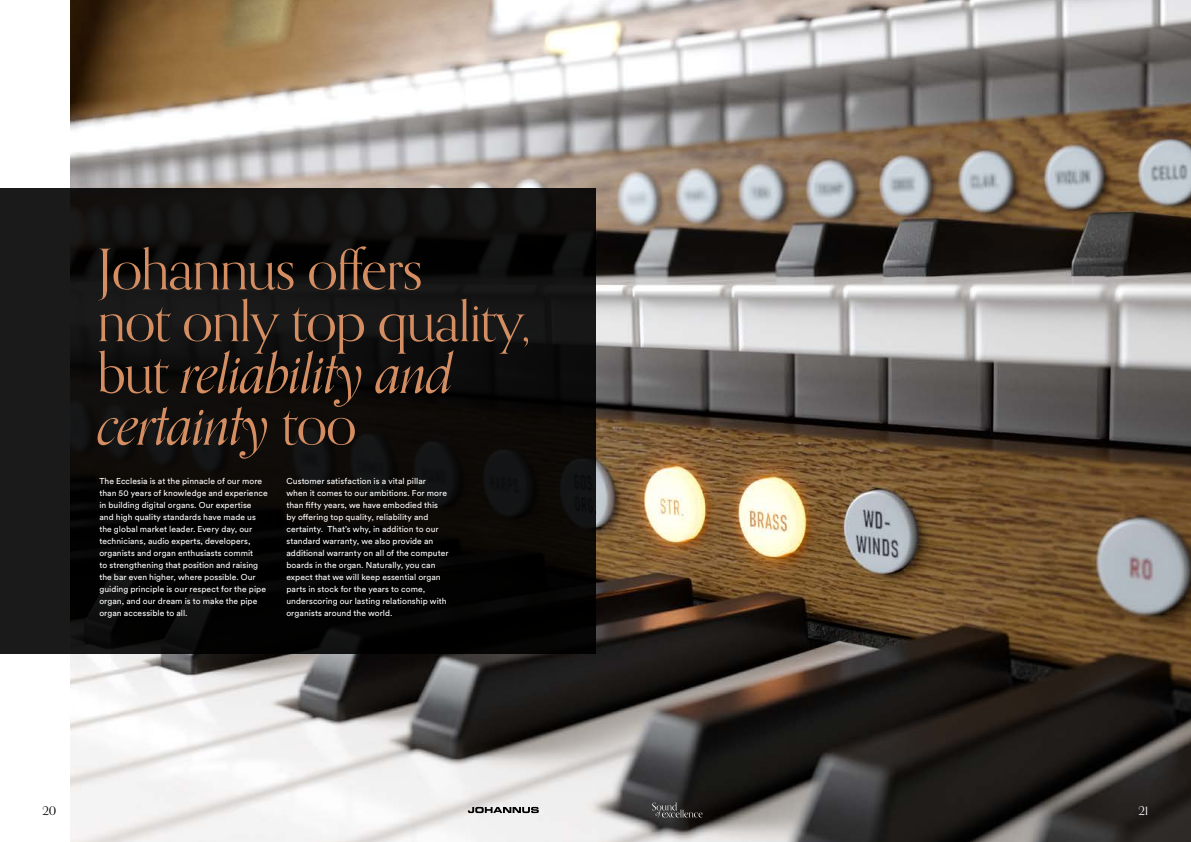
<style>
.page{position:relative;width:1191px;height:842px;background:#fff}
.page>*{position:absolute;margin:0;border:0;box-sizing:border-box;transform-origin:0 0}
.t1{font:56px/51.8px "Orpheus Pro";letter-spacing:-.02em;color:#d58e62}
.t2{font:12px "Orpheus Pro";color:#000}
.t3{font:12px "Orpheus Pro";color:#fff}
.t4{font:8.5px/12px "Circular Std";letter-spacing:.005em;color:#fff}
.s1{font-style:italic}
</style>
<div class="page">
<img style="left:71px;top:0;width:1120px;height:842px">
<div style="left:0;top:187px;width:596px;height:468px;background:#000;opacity:.07"></div>
<svg style="left:468px;top:807px;width:71px;height:6px"></svg>
<svg style="left:652px;top:802px;width:50px;height:15px"></svg>
<h1 class="t1" style="left:97px;top:243px;width:435px">Johannus offers<br>not only top quality, but <span class="s1">reliability and certainty</span> too</h1>
<p class="t4" style="left:99px;top:475px;width:170px">The Ecclesia is at the pinnacle of our more than 50 years of knowledge and experience in building digital organs. Our expertise and high quality standards have made us the global market leader. Every day, our technicians, audio experts, developers, organists and organ enthusiasts commit<br>to strengthening that position and raising the bar even higher, where possible. Our guiding principle is our respect for the pipe organ, and our dream is to make the pipe organ accessible to all.</p>
<p class="t4" style="left:286px;top:475px;width:164px">Customer satisfaction is a vital pillar when it comes to our ambitions. For more than fifty years, we have embodied this by offering top quality, reliability and certainty. That’s why, in addition to our standard warranty, we also provide an additional warranty on all of the computer boards in the organ. Naturally, you can expect that we will keep essential organ parts in stock for the years to come, underscoring our lasting relationship with organists around the world.</p>
<h2 class="t2" style="left:43px;top:803px;width:15px">20</h2>
<h2 class="t3" style="left:1138px;top:803px;width:11px">21</h2>
</div>
